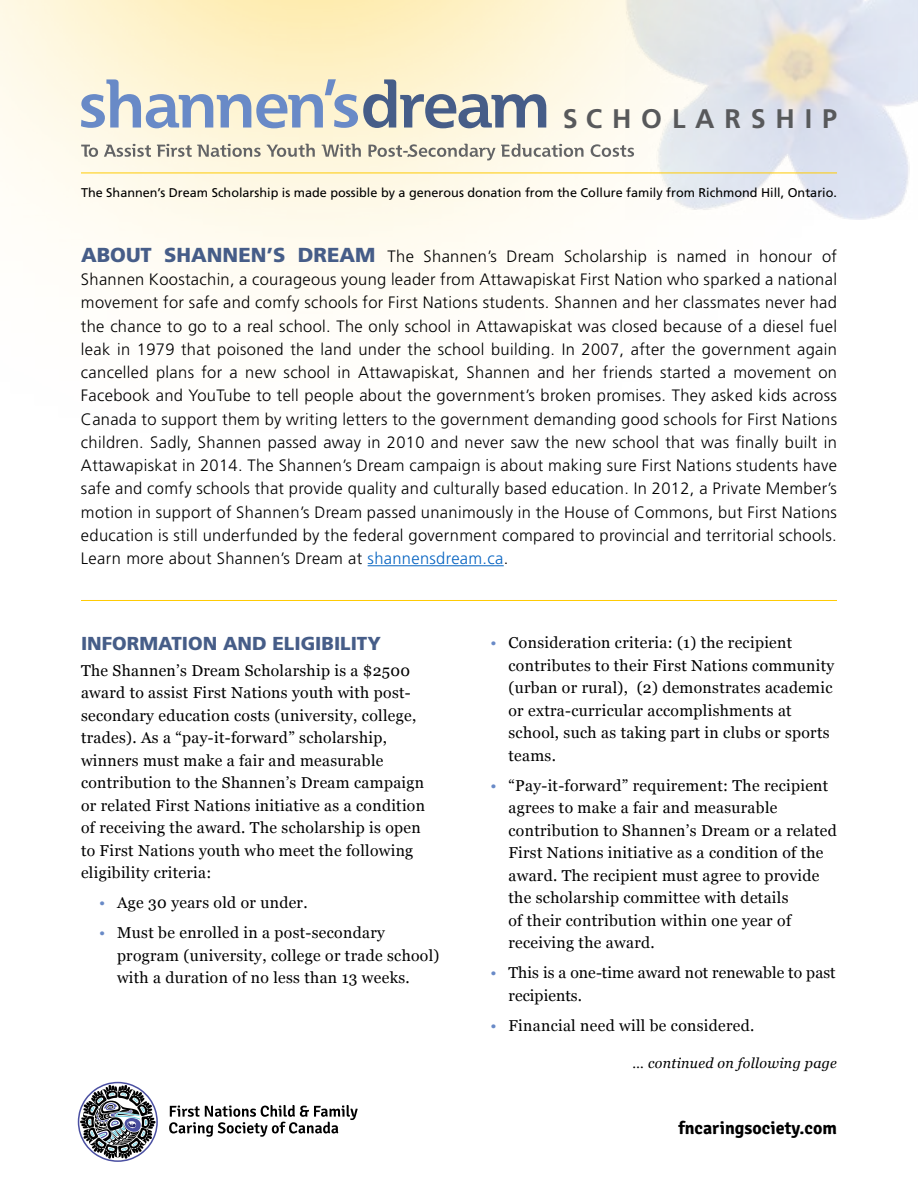
<style>
.page{position:relative;width:918px;height:1188px;background:#fff}
.page>*{position:absolute;margin:0;border:0;box-sizing:border-box;transform-origin:0 0}
.t1{font:700 26.85px "Frutiger";letter-spacing:.365em;color:#58595b}
.t2{font:900 18.75px "Frutiger";color:#465d88}
.t3{font:700 18px "Signika";color:#000}
.t4{font:300 16.5px/23.2px "Frutiger";letter-spacing:.02em;color:#000;text-align:justify}
.t5{font:15.75px/22.5px "Georgia";letter-spacing:.02em;color:#000}
.t6{font:italic 14.25px "Georgia";letter-spacing:.02em;color:#000}
.t7{font:12.6px "Frutiger";color:#000}
.s1{font-weight:900;font-size:20.25px;color:#465d88}
.s2{color:#0563c1}
.s3{color:#698ac7}
</style>
<div class="page">
<img style="left:0;top:0;width:910px;height:290px">
<svg style="left:81px;top:79px;width:465px;height:49px;background:#c2c7c7"></svg>
<hr style="left:81px;top:173px;width:756px;height:1px;background:#ffcb05">
<svg style="left:81px;top:144px;width:553px;height:16px;background:#d3cfc1"></svg>
<hr style="left:81px;top:600px;width:756px;height:1px;background:#ffcb05">
<hr style="left:368px;top:565px;width:136px;height:1px;background:#0563c1">
<svg style="left:169px;top:1105px;width:189px;height:32px"></svg>
<svg style="left:78px;top:1082px;width:80px;height:79px"></svg>
<h1 class="t1" style="left:563px;top:103px;width:276px">SCHOLARSHIP</h1>
<p class="t7" style="left:81px;top:185px;width:758px">The Shannen’s Dream Scholarship is made possible by a generous donation from the Collure family from Richmond Hill, Ontario.</p>
<p class="t4" style="left:81px;top:245px;width:758px"><span class="s1">ABOUT SHANNEN’S DREAM</span> The Shannen’s Dream Scholarship is named in honour of Shannen Koostachin, a courageous young leader from Attawapiskat First Nation who sparked a national movement for safe and comfy schools for First Nations students. Shannen and her classmates never had the chance to go to a real school. The only school in Attawapiskat was closed because of a diesel fuel leak in 1979 that poisoned the land under the school building. In 2007, after the government again cancelled plans for a new school in Attawapiskat, Shannen and her friends started a movement on Facebook and YouTube to tell people about the government’s broken promises. They asked kids across Canada to support them by writing letters to the government demanding good schools for First Nations children. Sadly, Shannen passed away in 2010 and never saw the new school that was finally built in Attawapiskat in 2014. The Shannen’s Dream campaign is about making sure First Nations students have safe and comfy schools that provide quality and culturally based education. In 2012, a Private Member’s motion in support of Shannen’s Dream passed unanimously in the House of Commons, but First Nations education is still underfunded by the federal government compared to provincial and territorial schools.<br>Learn more about Shannen’s Dream at <span class="s2">shannensdream.ca</span>.</p>
<p class="t2" style="left:81px;top:632px;width:301px">INFORMATION AND ELIGIBILITY</p>
<p class="t5" style="left:81px;top:659px;width:346px">The Shannen’s Dream Scholarship is a $2500 award to assist First Nations youth with post&shy;secondary education costs (university, college, trades). As a “pay-it-forward” scholarship, winners must make a fair and measurable contribution to the Shannen’s Dream campaign or related First Nations initiative as a condition of receiving the award. The scholarship is open to First Nations youth who meet the following eligibility criteria:</p>
<p class="t5" style="left:99px;top:891px;width:210px"><span class="s3">•</span> Age 30 years old or under.</p>
<p class="t5" style="left:117px;top:921px;width:324px;text-indent:-18px"><span class="s3">•</span> Must be enrolled in a post-secondary program (university, college or trade school) with a duration of no less than 13 weeks.</p>
<p class="t5" style="left:509px;top:631px;width:327px;text-indent:-18px"><span class="s3">•</span> Consideration criteria: (1) the recipient contributes to their First Nations community (urban or rural), (2) demonstrates academic or extra-curricular accomplishments at school, such as taking part in clubs or sports teams.</p>
<p class="t5" style="left:509px;top:773px;width:330px;text-indent:-18px"><span class="s3">•</span> “Pay-it-forward” requirement: The recipient agrees to make a fair and measurable contribution to Shannen’s Dream or a related First Nations initiative as a condition of the award. The recipient must agree to provide the scholarship committee with details<br>of their contribution within one year of receiving the award.</p>
<p class="t5" style="left:509px;top:961px;width:329px;text-indent:-18px"><span class="s3">•</span> This is a one-time award not renewable to past recipients.</p>
<p class="t5" style="left:491px;top:1013px;width:265px"><span class="s3">•</span> Financial need will be considered.</p>
<p class="t6" style="left:633px;top:1055px;width:206px">… continued on following page</p>
<p class="t3" style="left:678px;top:1115px;width:160px">fncaringsociety.com</p>
</div>
